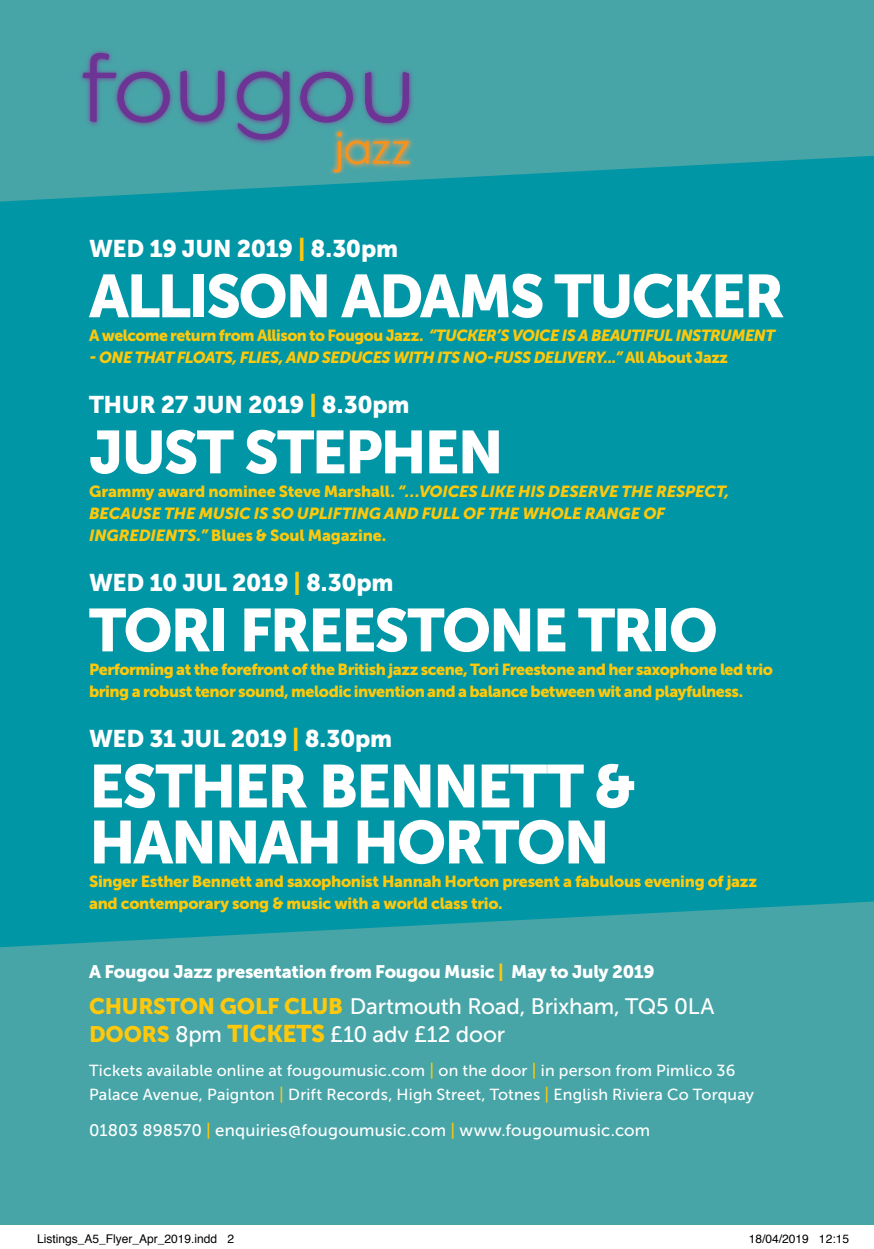
<style>
.page{position:relative;width:874px;height:1249px;background:#fff}
.page>*{position:absolute;margin:0;border:0;box-sizing:border-box;transform-origin:0 0}
.t1{font:60px/56px "Museo Sans 900";letter-spacing:-.04em;color:#fff}
.t2{font:24px "Museo Sans 900";letter-spacing:-.015em;color:#fff}
.t3{font:22.4px/28px "Museo Sans 500";letter-spacing:-.01em;color:#fff}
.t4{font:18px "Museo Sans 900";letter-spacing:-.015em;color:#fff}
.t5{font:16.8px "Museo Sans 500";letter-spacing:.01em;color:#fff}
.t6{font:16px/22px "Museo Sans 900";letter-spacing:-.025em;color:#fec80b}
.t7{font:italic 16px/22px "Museo Sans 900";letter-spacing:-.015em;color:#fec80b}
.t8{font:16px/24px "Museo Sans 500";letter-spacing:.015em;color:#fff}
.t9{font:12px "Helvetica";color:#000}
.s1{color:#fec80b}
.s2{font-style:italic}
.s3{font-style:normal}
.s4{font-family:"Museo Sans 900";color:#fec80b}
.s5{font-family:"Museo Sans 900";font-size:24px;color:#fec80b}
.s6{font-size:16.8px;color:#fec80b}
</style>
<div class="page">
<div style="left:0;top:0;width:873px;height:1224px;background:#0096a6"></div>
<svg style="left:0;top:901px;width:873px;height:324px;background:#41a3a6"></svg>
<svg style="left:0;top:0;width:873px;height:202px;fill:#47a5a7"></svg>
<svg style="left:62px;top:37px;width:407px;height:153px;background:#3da2a6"></svg>
<div style="left:329px;top:37px;width:115px;height:59px;background:#47a5a7"></div>
<div style="left:62px;top:37px;width:139px;height:121px;background:#47a5a7"></div>
<img style="left:145px;top:37px;width:7px;height:121px">
<div style="left:201px;top:37px;width:97px;height:139px;background:#47a5a7"></div>
<img style="left:201px;top:37px;width:4px;height:121px">
<img style="left:325px;top:37px;width:4px;height:35px">
<img style="left:265px;top:37px;width:60px;height:121px">
<svg style="left:81px;top:53px;width:89px;height:71px;background:#5381a1"></svg>
<svg style="left:180px;top:69px;width:44px;height:53px;background:#56799f"></svg>
<svg style="left:300px;top:72px;width:53px;height:24px"></svg>
<svg style="left:365px;top:70px;width:44px;height:26px"></svg>
<svg style="left:237px;top:70px;width:52px;height:70px;background:#59719e"></svg>
<div style="left:325px;top:96px;width:120px;height:80px;background:#47a5a7"></div>
<img style="left:298px;top:96px;width:27px;height:80px">
<img style="left:325px;top:123px;width:4px;height:35px">
<img style="left:329px;top:96px;width:60px;height:62px">
<img style="left:300px;top:96px;width:53px;height:27px">
<img style="left:365px;top:96px;width:44px;height:27px">
<svg style="left:334px;top:132px;width:75px;height:40px;background:#859f7b"></svg>
<h2 class="t2" style="left:89px;top:235px;width:310px">WED 19 JUN 2019 <span class="s1">|</span> 8.30pm</h2>
<h1 class="t1" style="left:89px;top:268px;width:697px">ALLISON ADAMS TUCKER</h1>
<p class="t6" style="left:89px;top:325px;width:687px">A welcome return from Allison to Fougou Jazz. <span class="s2">“TUCKER’S VOICE IS A BEAUTIFUL INSTRUMENT</span></p>
<p class="t7" style="left:89px;top:347px;width:640px">- ONE THAT FLOATS, FLIES, AND SEDUCES WITH ITS NO-FUSS DELIVERY...” <span class="s3">All About Jazz</span></p>
<h2 class="t2" style="left:89px;top:391px;width:322px">THUR 27 JUN 2019 <span class="s1">|</span> 8.30pm</h2>
<h1 class="t1" style="left:89px;top:424px;width:416px">JUST STEPHEN</h1>
<p class="t7" style="left:89px;top:481px;width:641px"><span class="s3">Grammy award nominee Steve Marshall.</span> “…VOICES LIKE HIS DESERVE THE RESPECT,<br>BECAUSE THE MUSIC IS SO UPLIFTING AND FULL OF THE WHOLE RANGE OF<br>INGREDIENTS.” <span class="s3">Blues &amp; Soul Magazine.</span></p>
<h2 class="t2" style="left:89px;top:569px;width:306px">WED 10 JUL 2019 <span class="s1">|</span> 8.30pm</h2>
<h1 class="t1" style="left:89px;top:602px;width:630px">TORI FREESTONE TRIO</h1>
<p class="t6" style="left:89px;top:659px;width:685px">Performing at the forefront of the British jazz scene, Tori Freestone and her saxophone led trio bring a robust tenor sound, melodic invention and a balance between wit and playfulness.</p>
<h2 class="t2" style="left:89px;top:725px;width:304px">WED 31 JUL 2019 <span class="s1">|</span> 8.30pm</h2>
<h1 class="t1" style="left:89px;top:758px;width:548px">ESTHER BENNETT &amp;<br>HANNAH HORTON</h1>
<p class="t6" style="left:89px;top:871px;width:669px">Singer Esther Bennett and saxophonist Hannah Horton present a fabulous evening of jazz and contemporary song &amp; music with a world class trio.</p>
<p class="t4" style="left:89px;top:961px;width:566px">A Fougou Jazz presentation from Fougou Music <span class="s1">|</span> May to July 2019</p>
<h3 class="t3" style="left:89px;top:992px;width:626px"><span class="s4">CHURSTON GOLF CLUB</span> Dartmouth Road, Brixham, TQ5 0LA<br><span class="s4">DOORS</span> 8pm <span class="s5">TICKETS</span> £10 adv £12 door</h3>
<p class="t8" style="left:89px;top:1058px;width:666px">Tickets available online at fougoumusic.com <span class="s6">|</span> on the door <span class="s6">|</span> in person from Pimlico 36<br>Palace Avenue, Paignton <span class="s6">|</span> Drift Records, High Street, Totnes <span class="s6">|</span> English Riviera Co Torquay</p>
<p class="t5" style="left:89px;top:1121px;width:562px">01803 898570 <span class="s1">|</span> enquiries@fougoumusic.com <span class="s1">|</span> www.fougoumusic.com</p>
<p class="t9" style="left:37px;top:1229px;width:198px">Listings_A5_Flyer_Apr_2019.indd 2</p>
<p class="t9" style="left:748px;top:1229px;width:102px">18/04/2019 12:15</p>
</div>
